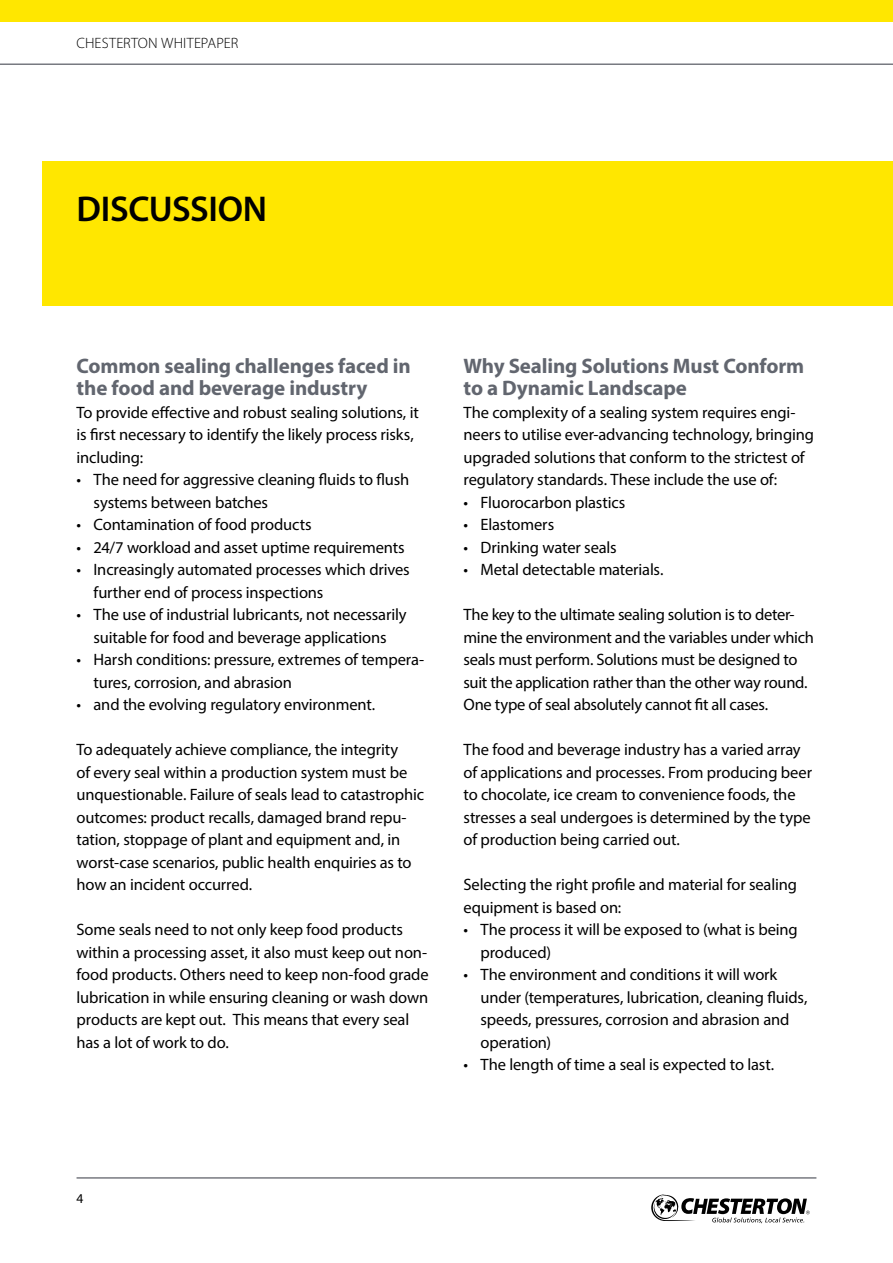
<style>
.page{position:relative;width:893px;height:1263px;background:#fff}
.page>*{position:absolute;margin:0;border:0;box-sizing:border-box;transform-origin:0 0}
.Copy_Headline{font:600 36px "Myriad Pro";letter-spacing:-.01em;color:#000}
.Paragraph_Style_1{font:700 21px/22.5px "Myriad Pro";letter-spacing:-.01em;color:#62666f}
.Copy_Text{font:16.5px/22.5px "Myriad Pro";letter-spacing:-.01em;color:#000}
.t1{font:300 15px "Myriad Pro";letter-spacing:.005em;color:#000}
.t2{font:13.5px "Myriad Pro";color:#000}
</style>
<div class="page">
<div style="left:0;top:0;width:893px;height:21px;background:#ffe700"></div>
<hr style="left:77px;top:1177px;width:739px;height:1px;background:#343741">
<hr style="left:0;top:64px;width:893px;height:1px;background:#343741">
<svg style="left:651px;top:1194px;width:159px;height:29px"></svg>
<div style="left:43px;top:162px;width:850px;height:144px;background:#ffe700"></div>
<p class="t1" style="left:77px;top:35px;width:163px">CHESTERTON WHITEPAPER</p>
<p class="Copy_Headline" style="left:77px;top:186px;width:192px">DISCUSSION</p>
<p class="Paragraph_Style_1" style="left:77px;top:354px;width:336px">Common sealing challenges faced in the food and beverage industry</p>
<p class="Copy_Text" style="left:77px;top:401px;width:344px">To provide effective and robust sealing solutions, it is first necessary to identify the likely process risks, including:</p>
<p class="Copy_Text" style="left:94px;top:468px;width:317px;text-indent:-17px">• The need for aggressive cleaning fluids to flush systems between batches</p>
<p class="Copy_Text" style="left:77px;top:513px;width:237px">• Contamination of food products</p>
<p class="Copy_Text" style="left:77px;top:536px;width:330px">• 24/7 workload and asset uptime requirements</p>
<p class="Copy_Text" style="left:94px;top:558px;width:318px;text-indent:-17px">• Increasingly automated processes which drives further end of process inspections</p>
<p class="Copy_Text" style="left:77px;top:603px;width:332px;text-align:center">• The use of industrial lubricants, not necessarily suitable for food and beverage applications</p>
<p class="Copy_Text" style="left:94px;top:648px;width:332px;text-indent:-17px">• Harsh conditions: pressure, extremes of tempera&shy;tures, corrosion, and abrasion</p>
<p class="Copy_Text" style="left:77px;top:693px;width:300px">• and the evolving regulatory environment.</p>
<p class="Copy_Text" style="left:77px;top:738px;width:349px">To adequately achieve compliance, the integrity<br>of every seal within a production system must be unquestionable. Failure of seals lead to catastrophic outcomes: product recalls, damaged brand repu&shy;tation, stoppage of plant and equipment and, in worst-case scenarios, public health enquiries as to how an incident occurred.</p>
<p class="Copy_Text" style="left:77px;top:918px;width:354px">Some seals need to not only keep food products within a processing asset, it also must keep out non&shy;food products. Others need to keep non-food grade lubrication in while ensuring cleaning or wash down products are kept out. This means that every seal has a lot of work to do.</p>
<p class="Paragraph_Style_1" style="left:463px;top:354px;width:342px">Why Sealing Solutions Must Conform to a Dynamic Landscape</p>
<p class="Copy_Text" style="left:463px;top:401px;width:352px">The complexity of a sealing system requires engi&shy;neers to utilise ever-advancing technology, bringing upgraded solutions that conform to the strictest of regulatory standards. These include the use of:</p>
<p class="Copy_Text" style="left:463px;top:491px;width:163px">• Fluorocarbon plastics</p>
<p class="Copy_Text" style="left:463px;top:513px;width:92px">• Elastomers</p>
<p class="Copy_Text" style="left:463px;top:536px;width:155px">• Drinking water seals</p>
<p class="Copy_Text" style="left:463px;top:558px;width:202px">• Metal detectable materials.</p>
<p class="Copy_Text" style="left:463px;top:603px;width:352px">The key to the ultimate sealing solution is to deter&shy;mine the environment and the variables under which seals must perform. Solutions must be designed to suit the application rather than the other way round.<br>One type of seal absolutely cannot fit all cases.</p>
<p class="Copy_Text" style="left:463px;top:738px;width:350px">The food and beverage industry has a varied array of applications and processes. From producing beer to chocolate, ice cream to convenience foods, the stresses a seal undergoes is determined by the type of production being carried out.</p>
<p class="Copy_Text" style="left:463px;top:873px;width:335px">Selecting the right profile and material for sealing equipment is based on:</p>
<p class="Copy_Text" style="left:480px;top:918px;width:319px;text-indent:-17px">• The process it will be exposed to (what is being produced)</p>
<p class="Copy_Text" style="left:480px;top:963px;width:328px;text-indent:-17px">• The environment and conditions it will work under (temperatures, lubrication, cleaning fluids, speeds, pressures, corrosion and abrasion and operation)</p>
<p class="Copy_Text" style="left:463px;top:1053px;width:312px">• The length of time a seal is expected to last.</p>
<p class="t2" style="left:77px;top:1190px;width:8px">4</p>
</div>
